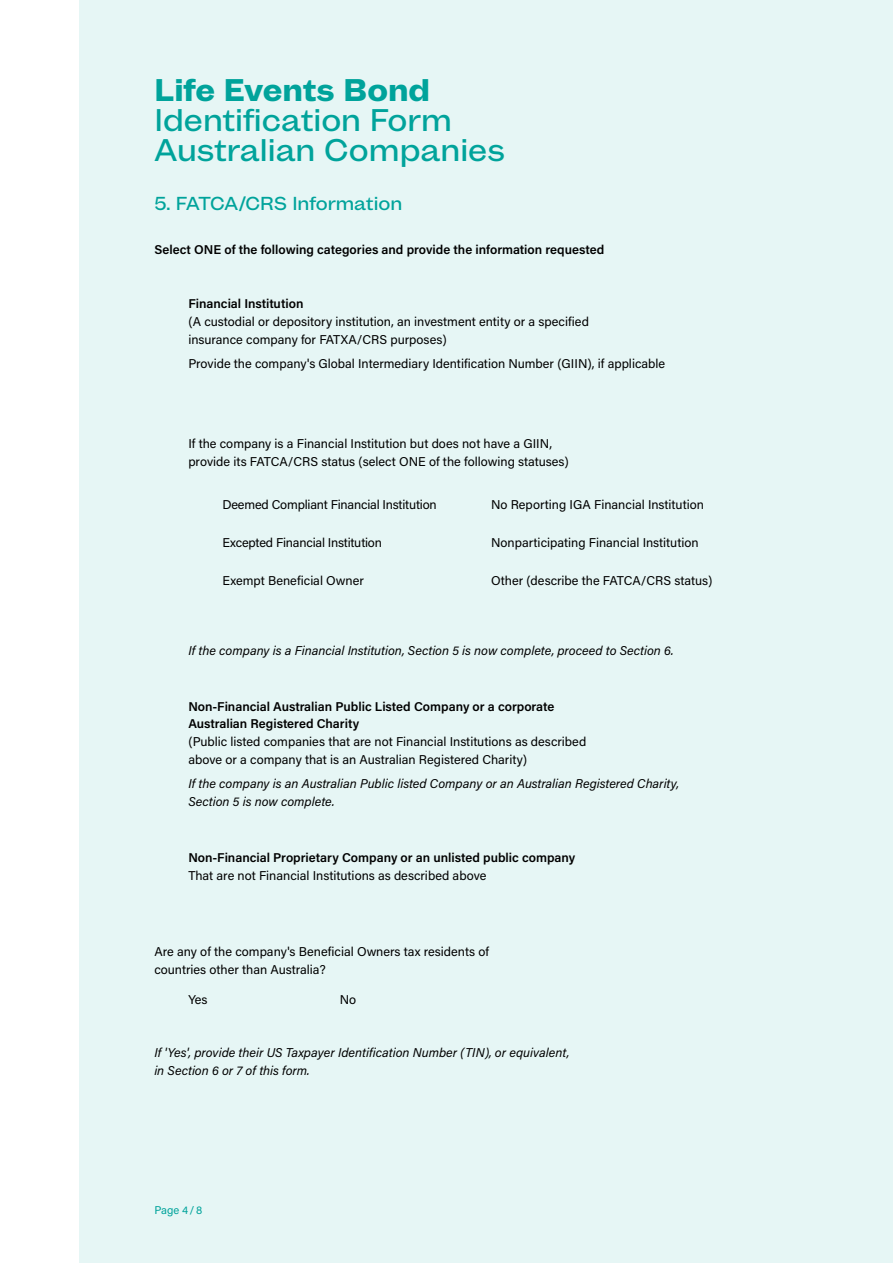
<style>
.page{position:relative;width:893px;height:1263px;background:#fff}
.page>*{position:absolute;margin:0;border:0;box-sizing:border-box;transform-origin:0 0}
.t1{font:500 30px/30px "Mint Grotesk V1.1";color:#00a39b}
.t2{font:800 30px "Mint Grotesk V1.1";color:#00a39b}
.t3{font:500 18px "Mint Grotesk V1.1";color:#00a39b}
.t4{font:12.75px/17.9px "Acumin Pro";color:#000}
.t5{font:italic 12.75px/17.9px "Acumin Pro";color:#000}
.t6{font:600 12.75px/17.9px "Acumin Pro";color:#000}
.t7{font:11.25px "Acumin Pro";color:#00a39b}
</style>
<div class="page">
<div style="left:79px;top:0;width:814px;height:1263px;background:#e6f6f5"></div>
<h1 class="t2" style="left:154px;top:71px;width:277px">Life Events Bond</h1>
<h1 class="t1" style="left:154px;top:105px;width:352px">Identification Form<br>Australian Companies</h1>
<h2 class="t3" style="left:154px;top:192px;width:249px">5. FATCA/CRS Information</h2>
<p class="t6" style="left:154px;top:240px;width:451px">Select ONE of the following categories and provide the information requested</p>
<p class="t6" style="left:188px;top:294px;width:117px">Financial Institution</p>
<p class="t4" style="left:188px;top:312px;width:402px">(A custodial or depository institution, an investment entity or a specified insurance company for FATXA/CRS purposes)</p>
<p class="t4" style="left:188px;top:354px;width:478px">Provide the company's Global Intermediary Identification Number (GIIN), if applicable</p>
<p class="t4" style="left:188px;top:434px;width:382px">If the company is a Financial Institution but does not have a GIIN, provide its FATCA/CRS status (select ONE of the following statuses)</p>
<p class="t4" style="left:222px;top:495px;width:216px">Deemed Compliant Financial Institution</p>
<p class="t4" style="left:491px;top:495px;width:214px">No Reporting IGA Financial Institution</p>
<p class="t4" style="left:222px;top:533px;width:161px">Excepted Financial Institution</p>
<p class="t4" style="left:491px;top:533px;width:209px">Nonparticipating Financial Institution</p>
<p class="t4" style="left:222px;top:571px;width:143px">Exempt Beneficial Owner</p>
<p class="t4" style="left:491px;top:571px;width:223px">Other (describe the FATCA/CRS status)</p>
<p class="t5" style="left:188px;top:641px;width:487px">If the company is a Financial Institution, Section 5 is now complete, proceed to Section 6.</p>
<p class="t6" style="left:188px;top:697px;width:368px">Non-Financial Australian Public Listed Company or a corporate<br>Australian Registered Charity</p>
<p class="t4" style="left:188px;top:732px;width:399px">(Public listed companies that are not Financial Institutions as described above or a company that is an Australian Registered Charity)</p>
<p class="t5" style="left:188px;top:774px;width:492px">If the company is an Australian Public listed Company or an Australian Registered Charity,<br>Section 5 is now complete.</p>
<p class="t6" style="left:188px;top:848px;width:388px">Non-Financial Proprietary Company or an unlisted public company</p>
<p class="t4" style="left:188px;top:866px;width:300px">That are not Financial Institutions as described above</p>
<p class="t4" style="left:154px;top:942px;width:336px">Are any of the company's Beneficial Owners tax residents of countries other than Australia?</p>
<p class="t4" style="left:188px;top:990px;width:21px">Yes</p>
<p class="t4" style="left:340px;top:990px;width:18px">No</p>
<p class="t5" style="left:154px;top:1043px;width:417px">If 'Yes', provide their US Taxpayer Identification Number (TIN), or equivalent, in Section 6 or 7 of this form.</p>
<p class="t7" style="left:154px;top:1202px;width:49px">Page 4/8</p>
</div>
